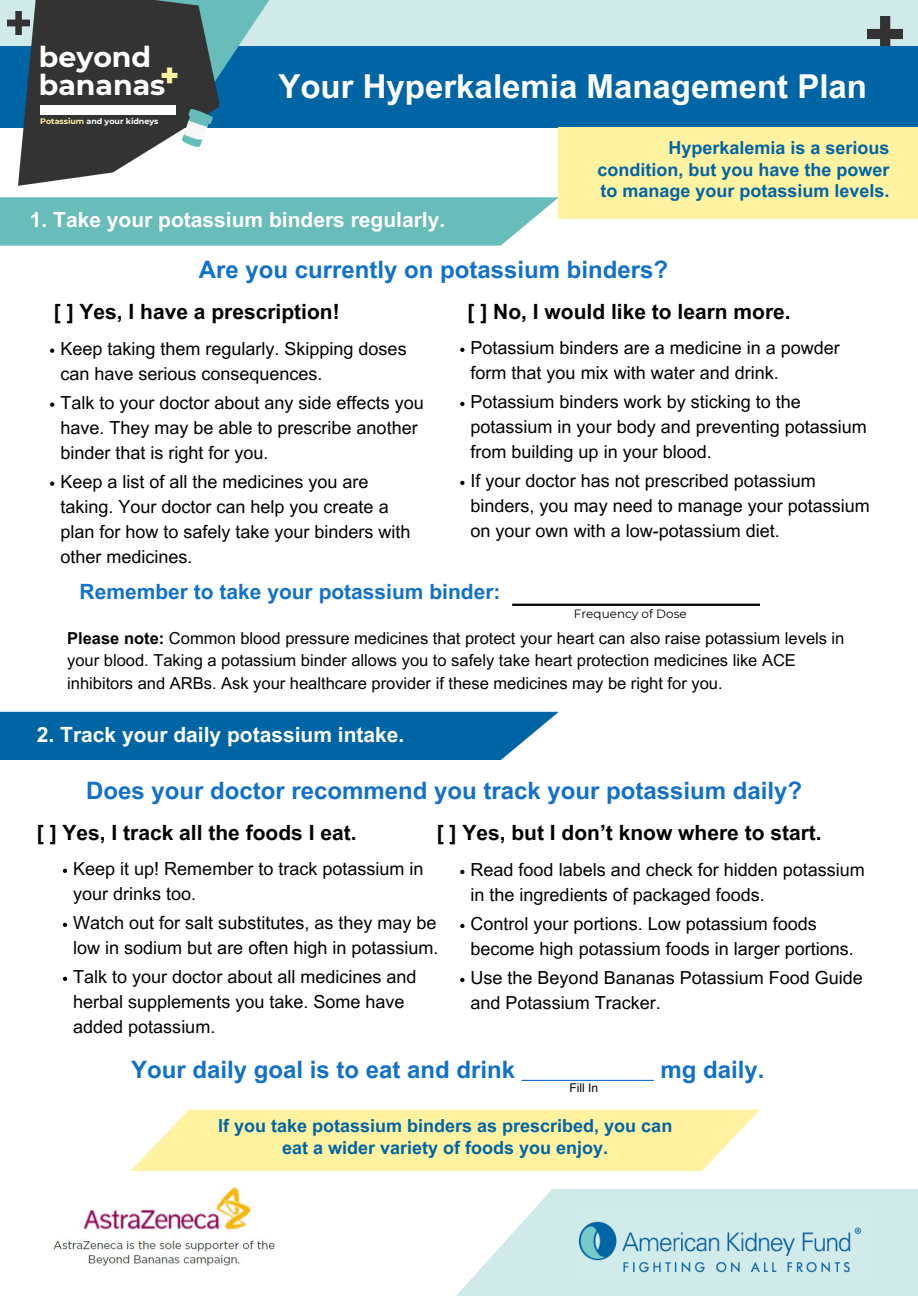
<style>
.page{position:relative;width:918px;height:1296px;background:#fff}
.page>*{position:absolute;margin:0;border:0;box-sizing:border-box;transform-origin:0 0}
.t1{font:700 33px "Arial MT Pro";color:#fff}
.t2{font:700 28.35px/28.2px "Montserrat";color:#fff}
.t3{font:700 24px "Arial MT Pro";color:#1271c8}
.t4{font:700 21px "Arial MT Pro";color:#000}
.t5{font:700 21px "Arial MT Pro";color:#fff}
.t6{font:700 21px "Arial MT Pro";color:#1271c8}
.t7{font:18px/25px "Arial MT Pro";color:#000}
.t8{font:700 18px/21.3px "Arial MT Pro";color:#0065a4;text-align:justify}
.t9{font:16.5px/22.5px "Arial MT Pro";color:#000}
.t10{font:12px "Montserrat";color:#000}
.t11{font:12px "Arial MT Pro";color:#000}
.t12{font:700 7.95px "Montserrat";color:#fff}
.s1{color:#fff2a1}
.s2{font-weight:700}
</style>
<div class="page">
<div style="left:0;top:0;width:918px;height:71px;background:#d0eae9"></div>
<img style="left:867px;top:17px;width:35px;height:29px">
<div style="left:0;top:46px;width:918px;height:81px;background:#0065a4"></div>
<svg style="left:0;top:197px;width:559px;height:49px;background:#71c0bd"></svg>
<div style="left:0;top:712px;width:559px;height:48px;background:#0065a4"></div>
<hr style="left:512px;top:604px;width:248px;height:2px;background:#000">
<div style="left:559px;top:127px;width:359px;height:92px;background:#fff2a1"></div>
<svg style="left:131px;top:1110px;width:629px;height:61px;background:#fff3a9"></svg>
<img style="left:53px;top:1186px;width:222px;height:80px">
<svg style="left:456px;top:1189px;width:96px;height:107px"></svg>
<div style="left:552px;top:1189px;width:366px;height:107px;background:#d0eae9"></div>
<img style="left:578px;top:1221px;width:284px;height:52px">
<img style="left:7px;top:12px;width:12px;height:22px">
<svg style="left:219px;top:0;width:50px;height:75px"></svg>
<img style="left:19px;top:0;width:200px;height:186px">
<div style="left:40px;top:105px;width:135px;height:9px;background:#fff"></div>
<img style="left:182px;top:110px;width:30px;height:37px">
<svg style="left:50px;top:349px;width:4px;height:4px"></svg>
<svg style="left:50px;top:403px;width:4px;height:4px"></svg>
<svg style="left:50px;top:482px;width:4px;height:4px"></svg>
<svg style="left:63px;top:869px;width:4px;height:4px"></svg>
<svg style="left:63px;top:923px;width:4px;height:4px"></svg>
<svg style="left:63px;top:977px;width:4px;height:4px"></svg>
<svg style="left:460px;top:348px;width:5px;height:4px"></svg>
<svg style="left:460px;top:402px;width:5px;height:4px"></svg>
<svg style="left:460px;top:481px;width:5px;height:4px"></svg>
<svg style="left:460px;top:870px;width:4px;height:4px"></svg>
<svg style="left:460px;top:924px;width:4px;height:4px"></svg>
<svg style="left:460px;top:978px;width:4px;height:4px"></svg>
<h2 class="t2" style="left:39px;top:42px;width:140px">beyond bananas<sup>+</sup></h2>
<p class="t12" style="left:40px;top:117px;width:120px"><span class="s1">Potassium</span> and your kidneys</p>
<h1 class="t1" style="left:278px;top:74px;width:590px">Your Hyperkalemia Management Plan</h1>
<p class="t8" style="left:597px;top:140px;width:294px;text-indent:71px">Hyperkalemia is a serious condition, but you have the power to manage your potassium levels.</p>
<p class="t5" style="left:30px;top:212px;width:417px">1. Take your potassium binders regularly.</p>
<h3 class="t3" style="left:199px;top:261px;width:471px">Are you currently on potassium binders?</h3>
<p class="t4" style="left:54px;top:303px;width:287px">[ ] Yes, I have a prescription!</p>
<p class="t7" style="left:60px;top:338px;width:348px">Keep taking them regularly. Skipping doses can have serious consequences.</p>
<p class="t7" style="left:60px;top:392px;width:365px">Talk to your doctor about any side effects you have. They may be able to prescribe another binder that is right for you.</p>
<p class="t7" style="left:60px;top:471px;width:352px">Keep a list of all the medicines you are taking. Your doctor can help you create a plan for how to safely take your binders with other medicines.</p>
<p class="t4" style="left:468px;top:303px;width:325px">[ ] No, I would like to learn more.</p>
<p class="t7" style="left:471px;top:337px;width:371px">Potassium binders are a medicine in a powder form that you mix with water and drink.</p>
<p class="t7" style="left:471px;top:391px;width:398px">Potassium binders work by sticking to the potassium in your body and preventing potassium from building up in your blood.</p>
<p class="t7" style="left:471px;top:470px;width:401px">If your doctor has not prescribed potassium binders, you may need to manage your potassium on your own with a low-potassium diet.</p>
<p class="t6" style="left:80px;top:584px;width:423px">Remember to take your potassium binder:</p>
<p class="t10" style="left:574px;top:606px;width:114px">Frequency of Dose</p>
<p class="t9" style="left:67px;top:629px;width:779px"><span class="s2">Please note:</span> Common blood pressure medicines that protect your heart can also raise potassium levels in your blood. Taking a potassium binder allows you to safely take heart protection medicines like ACE inhibitors and ARBs. Ask your healthcare provider if these medicines may be right for you.</p>
<p class="t5" style="left:37px;top:726px;width:369px">2. Track your daily potassium intake.</p>
<h3 class="t3" style="left:86px;top:782px;width:718px">Does your doctor recommend you track your potassium daily?</h3>
<p class="t4" style="left:37px;top:825px;width:321px">[ ] Yes, I track all the foods I eat.</p>
<p class="t4" style="left:437px;top:825px;width:386px">[ ] Yes, but I don’t know where to start.</p>
<p class="t7" style="left:73px;top:858px;width:352px">Keep it up! Remember to track potassium in your drinks too.</p>
<p class="t7" style="left:73px;top:912px;width:367px">Watch out for salt substitutes, as they may be low in sodium but are often high in potassium.</p>
<p class="t7" style="left:73px;top:966px;width:345px">Talk to your doctor about all medicines and herbal supplements you take. Some have added potassium.</p>
<p class="t7" style="left:471px;top:859px;width:396px">Read food labels and check for hidden potassium in the ingredients of packaged foods.</p>
<p class="t7" style="left:471px;top:913px;width:385px">Control your portions. Low potassium foods become high potassium foods in larger portions.</p>
<p class="t7" style="left:471px;top:967px;width:394px">Use the Beyond Bananas Potassium Food Guide and Potassium Tracker.</p>
<h3 class="t3" style="left:131px;top:1060px;width:635px">Your daily goal is to eat and drink ___________ mg daily.</h3>
<p class="t11" style="left:570px;top:1084px;width:30px">Fill In</p>
<p class="t8" style="left:218px;top:1118px;width:456px;text-align:center">If you take potassium binders as prescribed, you can eat a wider variety of foods you enjoy.</p>
</div>
